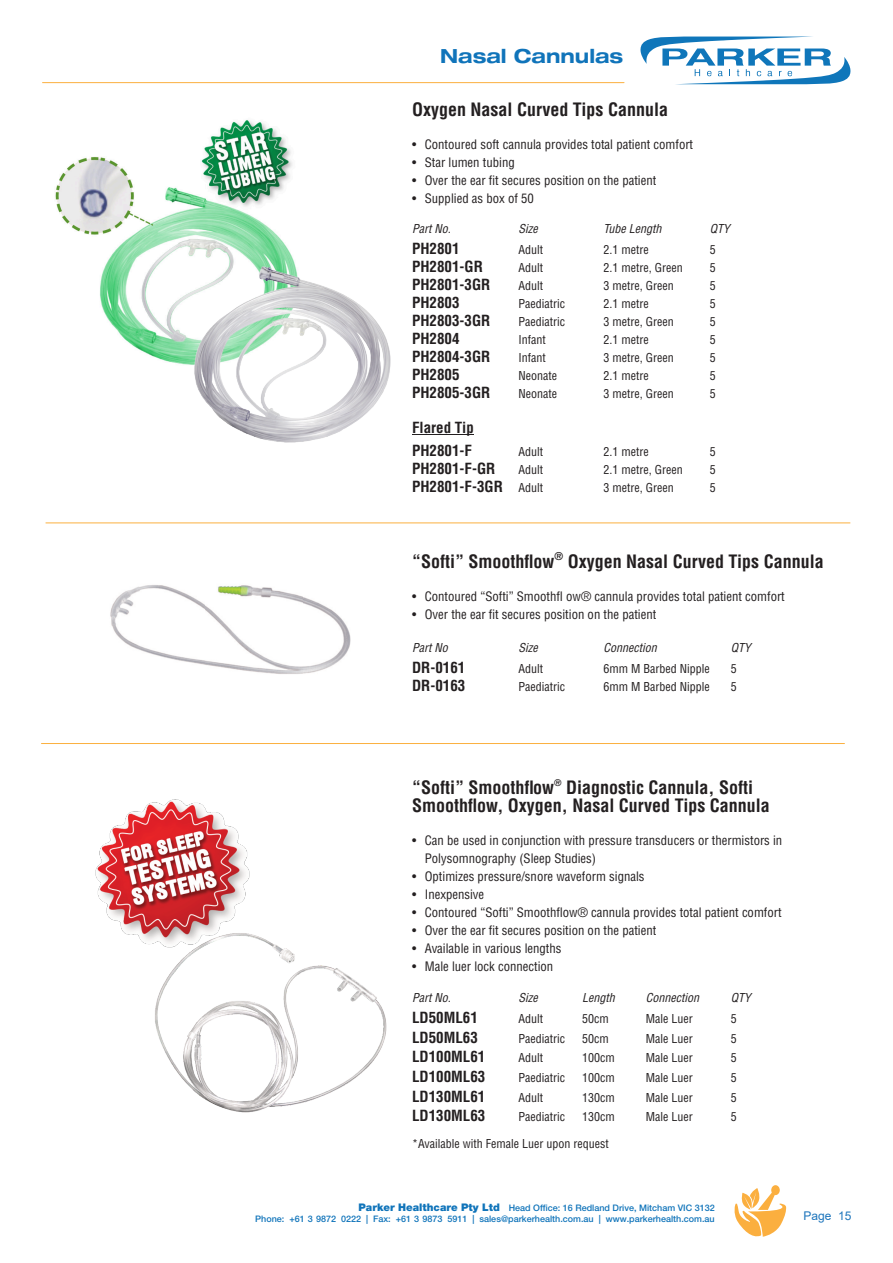
<style>
.page{position:relative;width:893px;height:1263px;background:#fff}
.page>*{position:absolute;margin:0;border:0;box-sizing:border-box;transform-origin:0 0}
.t1{font:700 expanded 19.5px "Helvetica Neue LT Std";color:#1074ba}
.t2{font:700 condensed 18px/18px "Helvetica LT Std";color:#231f20}
.t3{font:700 condensed 15px/23.4px "Helvetica LT Std";color:#231f20}
.t4{font:condensed 12.75px/18px "Helvetica LT Std";color:#231f20}
.t5{font:condensed 12px "Helvetica LT Std";color:#231f20}
.t6{font:italic condensed 12px "Helvetica LT Std";color:#231f20}
.t7{font:12px "Arial";color:#1d75bc}
.t8{font:500 9px/10.8px "Helvetica Neue LT Std";color:#1074ba;text-align:right}
.s1{font-weight:400;font-size:12px}
.s2{font-weight:900;font-size:10.5px}
</style>
<div class="page">
<div style="left:771px;top:1185px;width:9px;height:10px;background:#fbaf3f;border-radius:50%"></div>
<svg style="left:734px;top:1188px;width:53px;height:49px"></svg>
<svg style="left:640px;top:36px;width:211px;height:49px"></svg>
<hr style="left:41px;top:743px;width:804px;height:1px;background:#fbb03f">
<hr style="left:46px;top:522px;width:804px;height:1px;background:#fbb03f">
<hr style="left:412px;top:434px;width:62px;height:1px;background:#231f20">
<img style="left:55px;top:120px;width:239px;height:245px">
<img style="left:142px;top:238px;width:95px;height:103px">
<img style="left:189px;top:262px;width:202px;height:181px">
<img style="left:110px;top:585px;width:241px;height:89px">
<img style="left:155px;top:935px;width:232px;height:178px">
<img style="left:95px;top:799px;width:159px;height:152px">
<hr style="left:43px;top:82px;width:581px;height:1px;background:#fbb03f">
<h1 class="t1" style="left:440px;top:49px;width:185px">Nasal Cannulas</h1>
<h2 class="t2" style="left:412px;top:103px;width:257px">Oxygen Nasal Curved Tips Cannula</h2>
<p class="t4" style="left:412px;top:137px;width:283px">• Contoured soft cannula provides total patient comfort</p>
<p class="t4" style="left:412px;top:155px;width:104px">• Star lumen tubing</p>
<p class="t4" style="left:412px;top:173px;width:246px">• Over the ear fit secures position on the patient</p>
<p class="t4" style="left:412px;top:191px;width:123px">• Supplied as box of 50</p>
<p class="t6" style="left:412px;top:225px;width:40px">Part No.</p>
<p class="t6" style="left:518px;top:225px;width:21px">Size</p>
<p class="t6" style="left:603px;top:225px;width:60px">Tube Length</p>
<p class="t6" style="left:710px;top:225px;width:22px">QTY</p>
<p class="t3" style="left:412px;top:239px;width:49px">PH2801</p>
<p class="t5" style="left:518px;top:246px;width:26px">Adult</p>
<p class="t5" style="left:603px;top:246px;width:47px">2.1 metre</p>
<p class="t5" style="left:710px;top:246px;width:7px">5</p>
<p class="t3" style="left:412px;top:257px;width:72px">PH2801-GR</p>
<p class="t5" style="left:518px;top:264px;width:26px">Adult</p>
<p class="t5" style="left:603px;top:264px;width:81px">2.1 metre, Green</p>
<p class="t5" style="left:710px;top:264px;width:7px">5</p>
<p class="t3" style="left:412px;top:275px;width:80px">PH2801-3GR</p>
<p class="t5" style="left:518px;top:282px;width:26px">Adult</p>
<p class="t5" style="left:603px;top:282px;width:72px">3 metre, Green</p>
<p class="t5" style="left:710px;top:282px;width:7px">5</p>
<p class="t3" style="left:412px;top:293px;width:49px">PH2803</p>
<p class="t5" style="left:518px;top:300px;width:48px">Paediatric</p>
<p class="t5" style="left:603px;top:300px;width:47px">2.1 metre</p>
<p class="t5" style="left:710px;top:300px;width:7px">5</p>
<p class="t3" style="left:412px;top:311px;width:80px">PH2803-3GR</p>
<p class="t5" style="left:518px;top:318px;width:48px">Paediatric</p>
<p class="t5" style="left:603px;top:318px;width:72px">3 metre, Green</p>
<p class="t5" style="left:710px;top:318px;width:7px">5</p>
<p class="t3" style="left:412px;top:329px;width:49px">PH2804</p>
<p class="t5" style="left:518px;top:336px;width:29px">Infant</p>
<p class="t5" style="left:603px;top:336px;width:47px">2.1 metre</p>
<p class="t5" style="left:710px;top:336px;width:7px">5</p>
<p class="t3" style="left:412px;top:347px;width:80px">PH2804-3GR</p>
<p class="t5" style="left:518px;top:354px;width:29px">Infant</p>
<p class="t5" style="left:603px;top:354px;width:72px">3 metre, Green</p>
<p class="t5" style="left:710px;top:354px;width:7px">5</p>
<p class="t3" style="left:412px;top:365px;width:49px">PH2805</p>
<p class="t5" style="left:518px;top:372px;width:40px">Neonate</p>
<p class="t5" style="left:603px;top:372px;width:47px">2.1 metre</p>
<p class="t5" style="left:710px;top:372px;width:7px">5</p>
<p class="t3" style="left:412px;top:383px;width:80px">PH2805-3GR</p>
<p class="t5" style="left:518px;top:390px;width:40px">Neonate</p>
<p class="t5" style="left:603px;top:390px;width:72px">3 metre, Green</p>
<p class="t5" style="left:710px;top:390px;width:7px">5</p>
<p class="t3" style="left:412px;top:418px;width:63px">Flared Tip<br>PH2801-F</p>
<p class="t5" style="left:518px;top:447px;width:26px">Adult</p>
<p class="t5" style="left:603px;top:447px;width:47px">2.1 metre</p>
<p class="t5" style="left:710px;top:447px;width:7px">5</p>
<p class="t3" style="left:412px;top:459px;width:85px">PH2801-F-GR</p>
<p class="t5" style="left:518px;top:465px;width:26px">Adult</p>
<p class="t5" style="left:603px;top:465px;width:81px">2.1 metre, Green</p>
<p class="t5" style="left:710px;top:465px;width:7px">5</p>
<p class="t3" style="left:412px;top:477px;width:132px">PH2801-F-3GR <span class="s1">Adult</span></p>
<p class="t5" style="left:603px;top:483px;width:72px">3 metre, Green</p>
<p class="t5" style="left:710px;top:483px;width:7px">5</p>
<h2 class="t2" style="left:412px;top:555px;width:413px">“Softi” Smoothflow<sup>®</sup> Oxygen Nasal Curved Tips Cannula</h2>
<p class="t4" style="left:412px;top:589px;width:374px">• Contoured “Softi” Smoothfl ow® cannula provides total patient comfort</p>
<p class="t4" style="left:412px;top:607px;width:246px">• Over the ear fit secures position on the patient</p>
<p class="t6" style="left:412px;top:643px;width:37px">Part No</p>
<p class="t6" style="left:518px;top:643px;width:21px">Size</p>
<p class="t6" style="left:603px;top:643px;width:55px">Connection</p>
<p class="t6" style="left:731px;top:643px;width:22px">QTY</p>
<p class="t3" style="left:412px;top:658px;width:55px">DR-0161</p>
<p class="t5" style="left:518px;top:664px;width:26px">Adult</p>
<p class="t5" style="left:603px;top:664px;width:108px">6mm M Barbed Nipple</p>
<p class="t5" style="left:731px;top:664px;width:7px">5</p>
<p class="t3" style="left:412px;top:676px;width:55px">DR-0163</p>
<p class="t5" style="left:518px;top:682px;width:48px">Paediatric</p>
<p class="t5" style="left:603px;top:682px;width:108px">6mm M Barbed Nipple</p>
<p class="t5" style="left:731px;top:682px;width:7px">5</p>
<h2 class="t2" style="left:412px;top:781px;width:359px">“Softi” Smoothflow<sup>®</sup> Diagnostic Cannula, Softi<br>Smoothflow, Oxygen, Nasal Curved Tips Cannula</h2>
<p class="t4" style="left:425px;top:833px;width:359px;text-indent:-13px">• Can be used in conjunction with pressure transducers or thermistors in<br>Polysomnography (Sleep Studies)</p>
<p class="t4" style="left:412px;top:869px;width:234px">• Optimizes pressure/snore waveform signals</p>
<p class="t4" style="left:412px;top:887px;width:74px">• Inexpensive</p>
<p class="t4" style="left:412px;top:905px;width:371px">• Contoured “Softi” Smoothflow® cannula provides total patient comfort</p>
<p class="t4" style="left:412px;top:923px;width:246px">• Over the ear fit secures position on the patient</p>
<p class="t4" style="left:412px;top:941px;width:151px">• Available in various lengths</p>
<p class="t4" style="left:412px;top:959px;width:143px">• Male luer lock connection</p>
<p class="t6" style="left:412px;top:994px;width:40px">Part No.</p>
<p class="t6" style="left:518px;top:994px;width:21px">Size</p>
<p class="t6" style="left:582px;top:994px;width:34px">Length</p>
<p class="t6" style="left:646px;top:994px;width:55px">Connection</p>
<p class="t6" style="left:731px;top:994px;width:22px">QTY</p>
<p class="t3" style="left:412px;top:1008px;width:67px">LD50ML61</p>
<p class="t5" style="left:518px;top:1015px;width:26px">Adult</p>
<p class="t5" style="left:582px;top:1015px;width:28px">50cm</p>
<p class="t5" style="left:646px;top:1015px;width:48px">Male Luer</p>
<p class="t5" style="left:731px;top:1015px;width:7px">5</p>
<p class="t3" style="left:412px;top:1028px;width:67px">LD50ML63</p>
<p class="t5" style="left:518px;top:1034px;width:48px">Paediatric</p>
<p class="t5" style="left:582px;top:1034px;width:28px">50cm</p>
<p class="t5" style="left:646px;top:1034px;width:48px">Male Luer</p>
<p class="t5" style="left:731px;top:1034px;width:7px">5</p>
<p class="t3" style="left:412px;top:1047px;width:75px">LD100ML61</p>
<p class="t5" style="left:518px;top:1054px;width:26px">Adult</p>
<p class="t5" style="left:582px;top:1054px;width:34px">100cm</p>
<p class="t5" style="left:646px;top:1054px;width:48px">Male Luer</p>
<p class="t5" style="left:731px;top:1054px;width:7px">5</p>
<p class="t3" style="left:412px;top:1067px;width:75px">LD100ML63</p>
<p class="t5" style="left:518px;top:1073px;width:48px">Paediatric</p>
<p class="t5" style="left:582px;top:1073px;width:34px">100cm</p>
<p class="t5" style="left:646px;top:1073px;width:48px">Male Luer</p>
<p class="t5" style="left:731px;top:1073px;width:7px">5</p>
<p class="t3" style="left:412px;top:1086px;width:75px">LD130ML61</p>
<p class="t5" style="left:518px;top:1093px;width:26px">Adult</p>
<p class="t5" style="left:582px;top:1093px;width:34px">130cm</p>
<p class="t5" style="left:646px;top:1093px;width:48px">Male Luer</p>
<p class="t5" style="left:731px;top:1093px;width:7px">5</p>
<p class="t3" style="left:412px;top:1106px;width:75px">LD130ML63</p>
<p class="t5" style="left:518px;top:1112px;width:48px">Paediatric</p>
<p class="t5" style="left:582px;top:1112px;width:34px">130cm</p>
<p class="t5" style="left:646px;top:1112px;width:48px">Male Luer</p>
<p class="t5" style="left:731px;top:1112px;width:7px">5</p>
<p class="t5" style="left:412px;top:1139px;width:198px">*Available with Female Luer upon request</p>
<p class="t8" style="left:255px;top:1203px;width:461px"><span class="s2">Parker Healthcare Pty Ltd</span> Head Office: 16 Redland Drive, Mitcham VIC 3132<br>Phone: +61 3 9872 0222 | Fax: +61 3 9873 5911 | sales@parkerhealth.com.au | www.parkerhealth.com.au</p>
<p class="t7" style="left:803px;top:1211px;width:50px">Page 15</p>
</div>
